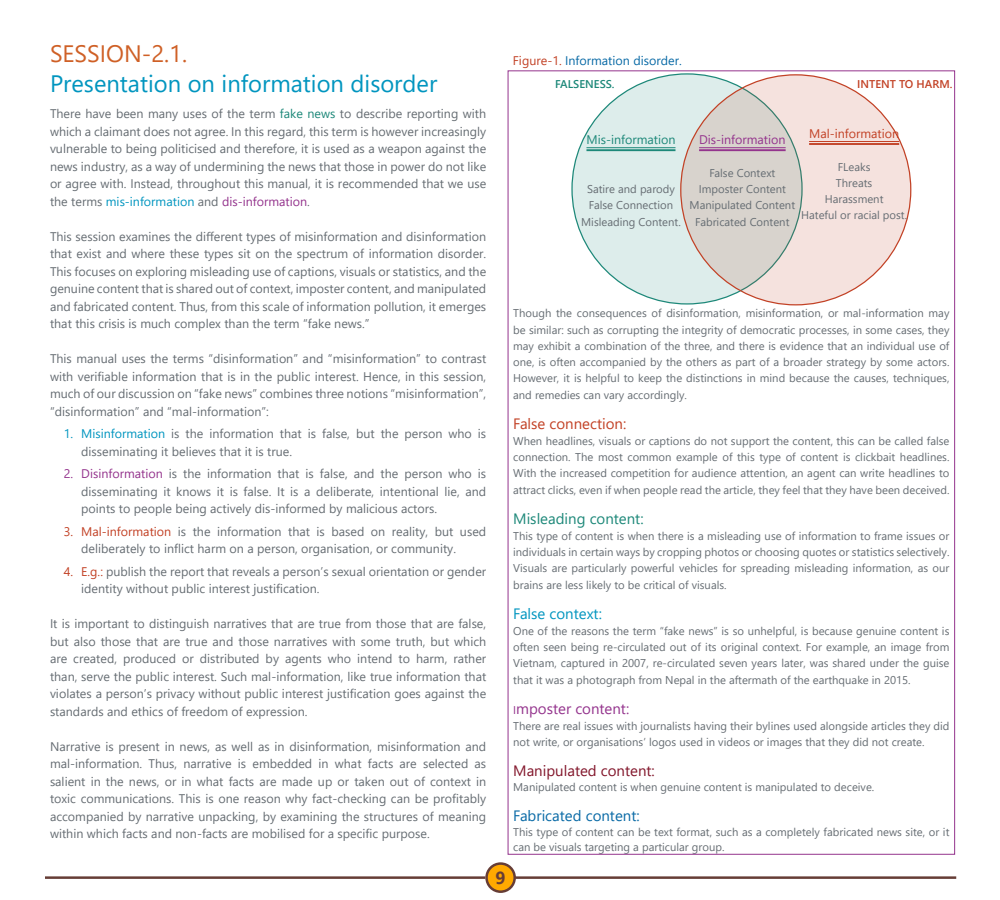
<style>
.page{position:relative;width:1000px;height:900px;background:#fff}
.page>*{position:absolute;margin:0;border:0;box-sizing:border-box;transform-origin:0 0}
.Paragraph_headings{font:23.75px "Segoe UI";color:#0095bf}
.Paragraph_headings-2{font:23.75px "Segoe UI";color:#cf6026}
.t1{font:700 17.5px "Segoe UI";color:#663d36}
.Paragraph_box{font:15px "Segoe UI";color:#82162b}
.Paragraph_box-2{font:15px "Segoe UI";color:#1d8879}
.Paragraph_box-3{font:15px "Segoe UI";color:#096aa6}
.Paragraph_box-4{font:15px "Segoe UI";color:#c24125}
.Paragraph_box-5{font:15px "Segoe UI";color:#94348d}
.Paragraph_box-6{font:15px "Segoe UI";color:#0095bf}
.Paragraph_body{font:12.5px/17.5px "Segoe UI";color:#666d73;text-align:justify}
.Paragraph_body-2{font:12.5px "Segoe UI";color:#096aa6}
.Paragraph_box-7{font:12.5px "Segoe UI";color:#1d8879}
.Paragraph_box-8{font:12.5px "Segoe UI";color:#94348d}
.Paragraph_box-9{font:12.5px "Segoe UI";color:#c24125}
.Paragraph_box-10{font:11.25px/16.2px "Segoe UI";color:#666d73;text-align:justify}
.t2{font:600 11.25px "Segoe UI";color:#c24125}
.t3{font:600 11.25px "Segoe UI";color:#1d8879}
.s1{color:#1d8879}
.s2{color:#0095bf}
.s3{color:#94348d}
.s4{color:#c24125}
.s5{font-size:11.25px}
</style>
<div class="page">
<div style="left:487px;top:864px;width:28px;height:28px;background:#ffa900;border-radius:50%"></div>
<div style="left:485px;top:862px;width:31px;height:31px;border:2px solid #663d36;border-radius:50%"></div>
<hr style="left:45px;top:876px;width:440px;height:3px;background:#663d36">
<hr style="left:515px;top:876px;width:441px;height:3px;background:#663d36">
<div style="left:572px;top:74px;width:230px;height:230px;background:#ddedeb;border-radius:50%"></div>
<svg style="left:681px;top:75px;width:230px;height:230px;background:#e7d8d3"></svg>
<hr style="left:586px;top:147px;width:90px;height:1px;background:#1d8879">
<hr style="left:586px;top:149px;width:90px;height:2px;background:#1d8879">
<hr style="left:699px;top:147px;width:87px;height:1px;background:#94348d">
<hr style="left:699px;top:149px;width:87px;height:2px;background:#94348d">
<hr style="left:809px;top:141px;width:90px;height:1px;background:#c24125">
<hr style="left:809px;top:143px;width:90px;height:2px;background:#c24125">
<p class="Paragraph_headings-2" style="left:50px;top:32px;width:139px">SESSION-2.1.</p>
<p class="Paragraph_headings" style="left:50px;top:62px;width:389px">Presentation on information disorder</p>
<p class="Paragraph_body" style="left:50px;top:104px;width:438px">There have been many uses of the term <span class="s1">fake news</span> to describe reporting with which a claimant does not agree. In this regard, this term is however increasingly vulnerable to being politicised and therefore, it is used as a weapon against the news industry, as a way of undermining the news that those in power do not like or agree with. Instead, throughout this manual, it is recommended that we use the terms <span class="s2">mis-information</span> and <span class="s3">dis-information</span>.</p>
<p class="Paragraph_body" style="left:50px;top:227px;width:438px">This session examines the different types of misinformation and disinformation that exist and where these types sit on the spectrum of information disorder.<br>This focuses on exploring misleading use of captions, visuals or statistics, and the genuine content that is shared out of context, imposter content, and manipulated and fabricated content. Thus, from this scale of information pollution, it emerges that this crisis is much complex than the term “fake news.”</p>
<p class="Paragraph_body" style="left:50px;top:349px;width:438px">This manual uses the terms “disinformation” and “misinformation” to contrast with verifiable information that is in the public interest. Hence, in this session, much of our discussion on “fake news” combines three notions “misinformation”, “disinformation” and “mal-information”:</p>
<p class="Paragraph_body" style="left:81px;top:424px;width:406px;text-indent:-18px"><span class="s2">1. Misinformation</span> is the information that is false, but the person who is disseminating it believes that it is true.</p>
<p class="Paragraph_body" style="left:81px;top:464px;width:406px;text-indent:-18px"><span class="s3">2. Disinformation</span> is the information that is false, and the person who is disseminating it knows it is false. It is a deliberate, intentional lie, and points to people being actively dis-informed by malicious actors.</p>
<p class="Paragraph_body" style="left:81px;top:522px;width:407px;text-indent:-18px"><span class="s4">3. Mal-information</span> is the information that is based on reality, but used deliberately to inflict harm on a person, organisation, or community.</p>
<p class="Paragraph_body" style="left:81px;top:562px;width:406px;text-indent:-18px"><span class="s4">4. E.g.:</span> publish the report that reveals a person’s sexual orientation or gender identity without public interest justification.</p>
<p class="Paragraph_body" style="left:50px;top:614px;width:438px">It is important to distinguish narratives that are true from those that are false, but also those that are true and those narratives with some truth, but which are created, produced or distributed by agents who intend to harm, rather than, serve the public interest. Such mal-information, like true information that violates a person’s privacy without public interest justification goes against the standards and ethics of freedom of expression.</p>
<p class="Paragraph_body" style="left:50px;top:737px;width:438px">Narrative is present in news, as well as in disinformation, misinformation and mal-information. Thus, narrative is embedded in what facts are selected as salient in the news, or in what facts are made up or taken out of context in toxic communications. This is one reason why fact-checking can be profitably accompanied by narrative unpacking, by examining the structures of meaning within which facts and non-facts are mobilised for a specific purpose.</p>
<p class="Paragraph_body-2" style="left:513px;top:49px;width:170px"><span class="s4">Figure-1.</span> Information disorder.</p>
<p class="t3" style="left:555px;top:74px;width:61px">FALSENESS.</p>
<p class="t2" style="left:857px;top:74px;width:97px">INTENT TO HARM.</p>
<p class="Paragraph_box-7" style="left:586px;top:128px;width:91px">Mis-information</p>
<p class="Paragraph_box-10" style="left:587px;top:180px;width:89px">Satire and parody</p>
<p class="Paragraph_box-10" style="left:589px;top:196px;width:86px">False Connection</p>
<p class="Paragraph_box-10" style="left:581px;top:212px;width:101px">Misleading Content.</p>
<p class="Paragraph_box-9" style="left:809px;top:122px;width:92px">Mal-information</p>
<p class="Paragraph_box-10" style="left:838px;top:157px;width:34px">FLeaks</p>
<p class="Paragraph_box-10" style="left:836px;top:174px;width:38px">Threats</p>
<p class="Paragraph_box-10" style="left:825px;top:190px;width:60px">Harassment</p>
<p class="Paragraph_box-10" style="left:801px;top:206px;width:108px">Hateful or racial post.</p>
<p class="Paragraph_box-8" style="left:699px;top:128px;width:88px">Dis-information</p>
<p class="Paragraph_box-10" style="left:709px;top:164px;width:67px">False Context</p>
<p class="Paragraph_box-10" style="left:699px;top:180px;width:89px">Imposter Content</p>
<p class="Paragraph_box-10" style="left:690px;top:196px;width:107px">Manipulated Content</p>
<p class="Paragraph_box-10" style="left:695px;top:212px;width:96px">Fabricated Content</p>
<h2 class="t1" style="left:496px;top:861px;width:12px">9</h2>
<p class="Paragraph_box-10" style="left:513px;top:304px;width:438px">Though the consequences of disinformation, misinformation, or mal-information may be similar: such as corrupting the integrity of democratic processes, in some cases, they may exhibit a combination of the three, and there is evidence that an individual use of one, is often accompanied by the others as part of a broader strategy by some actors.<br>However, it is helpful to keep the distinctions in mind because the causes, techniques, and remedies can vary accordingly.</p>
<p class="Paragraph_box-4" style="left:513px;top:409px;width:115px">False connection:</p>
<p class="Paragraph_box-10" style="left:513px;top:432px;width:438px">When headlines, visuals or captions do not support the content, this can be called false connection. The most common example of this type of content is clickbait headlines.<br>With the increased competition for audience attention, an agent can write headlines to attract clicks, even if when people read the article, they feel that they have been deceived.</p>
<p class="Paragraph_box-2" style="left:513px;top:504px;width:132px">Misleading content:</p>
<p class="Paragraph_box-10" style="left:513px;top:527px;width:438px">This type of content is when there is a misleading use of information to frame issues or individuals in certain ways by cropping photos or choosing quotes or statistics selectively.<br>Visuals are particularly powerful vehicles for spreading misleading information, as our brains are less likely to be critical of visuals.</p>
<p class="Paragraph_box-6" style="left:513px;top:599px;width:90px">False context:</p>
<p class="Paragraph_box-10" style="left:513px;top:622px;width:438px">One of the reasons the term “fake news” is so unhelpful, is because genuine content is often seen being re-circulated out of its original context. For example, an image from Vietnam, captured in 2007, re-circulated seven years later, was shared under the guise that it was a photograph from Nepal in the aftermath of the earthquake in 2015.</p>
<p class="Paragraph_box-5" style="left:513px;top:694px;width:118px"><span class="s5">I</span>mposter content:</p>
<p class="Paragraph_box-10" style="left:513px;top:717px;width:438px">There are real issues with journalists having their bylines used alongside articles they did not write, or organisations’ logos used in videos or images that they did not create.</p>
<p class="Paragraph_box" style="left:513px;top:757px;width:143px">Manipulated content:</p>
<p class="Paragraph_box-10" style="left:513px;top:778px;width:363px">Manipulated content is when genuine content is manipulated to deceive.</p>
<p class="Paragraph_box-3" style="left:513px;top:802px;width:128px">Fabricated content:</p>
<p class="Paragraph_box-10" style="left:513px;top:824px;width:438px;line-height:15px">This type of content can be text format, such as a completely fabricated news site, or it can be visuals targeting a particular group.</p>
</div>
